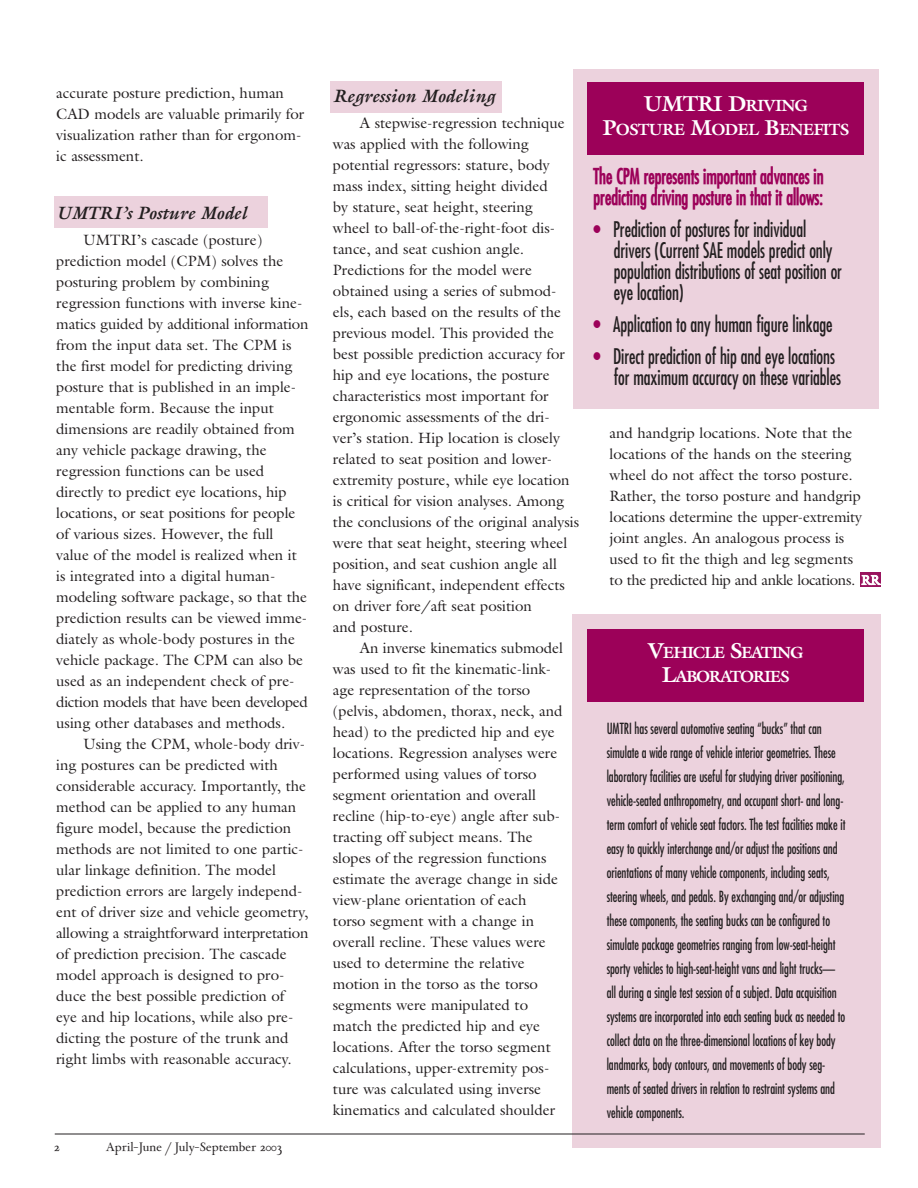
<style>
.page{position:relative;width:918px;height:1188px;background:#fff}
.page>*{position:absolute;margin:0;border:0;box-sizing:border-box;transform-origin:0 0}
.t1{font:700 21.75px "Galliard";letter-spacing:-.04em;color:#fff}
.t2{font:condensed 21px/21px "Fuji";letter-spacing:-.005em;color:#231f20}
.t3{font:21px/21px "Fuji CN BO";letter-spacing:-.005em;color:#9c0159}
.t4{font:italic 700 18px "Galliard";color:#231f20}
.t5{font:700 16.35px/24px "Galliard";letter-spacing:-.08em;color:#fff;text-align:center}
.t6{font:700 16.35px "Galliard";letter-spacing:-.05em;color:#fff}
.t7{font:15px/21px "Galliard";color:#231f20}
.t8{font:condensed 15px/24px "Fuji";letter-spacing:-.005em;color:#231f20}
.t9{font:13.5px "Cheneau Philosophie";color:#231f20}
.s1{font-size:16.35px}
.s2{font-size:21.75px}
.s3{color:#9c0159}
.s4{font-family:"Cheneau Philosophie";font-size:14.1px;color:#fff}
</style>
<div class="page">
<div style="left:860px;top:572px;width:21px;height:14px;background:#99145e"></div>
<div style="left:55px;top:196px;width:213px;height:32px;background:#ecd2dd"></div>
<div style="left:331px;top:82px;width:171px;height:31px;background:#ecd2dd"></div>
<div style="left:572px;top:614px;width:309px;height:534px;background:#ecd2dd"></div>
<div style="left:588px;top:629px;width:276px;height:72px;background:#9c0159"></div>
<div style="left:574px;top:69px;width:305px;height:340px;background:#ecd2dd"></div>
<hr style="left:55px;top:1134px;width:810px;height:1px;background:#231f20">
<div style="left:588px;top:82px;width:276px;height:72px;background:#9c0159"></div>
<p class="t7" style="left:56px;top:83px;width:249px">accurate posture prediction, human<br>CAD models are valuable primarily for visualization rather than for ergonom&shy;ic assessment.</p>
<p class="t4" style="left:56px;top:202px;width:192px">UMTRI’s Posture Model</p>
<p class="t7" style="left:56px;top:229px;width:254px;text-indent:27px">UMTRI’s cascade (posture) prediction model (CPM) solves the posturing problem by combining regression functions with inverse kine&shy;matics guided by additional information from the input data set. The CPM is the first model for predicting driving posture that is published in an imple&shy;mentable form. Because the input dimensions are readily obtained from any vehicle package drawing, the regression functions can be used directly to predict eye locations, hip locations, or seat positions for people of various sizes. However, the full value of the model is realized when it is integrated into a digital human&shy;modeling software package, so that the prediction results can be viewed imme&shy;diately as whole-body postures in the vehicle package. The CPM can also be used as an independent check of pre&shy;diction models that have been developed using other databases and methods.</p>
<p class="t7" style="left:56px;top:733px;width:254px;text-indent:27px">Using the CPM, whole-body driv&shy;ing postures can be predicted with considerable accuracy. Importantly, the method can be applied to any human figure model, because the prediction methods are not limited to one partic&shy;ular linkage definition. The model prediction errors are largely independ&shy;ent of driver size and vehicle geometry, allowing a straightforward interpretation of prediction precision. The cascade model approach is designed to pro&shy;duce the best possible prediction of eye and hip locations, while also pre&shy;dicting the posture of the trunk and right limbs with reasonable accuracy.</p>
<p class="t9" style="left:54px;top:1139px;width:7px">2</p>
<p class="t9" style="left:106px;top:1139px;width:178px">April–June / July–September 2003</p>
<p class="t4" style="left:333px;top:85px;width:164px">Regression Modeling</p>
<p class="t7" style="left:333px;top:112px;width:248px;text-indent:27px">A stepwise-regression technique was applied with the following potential regressors: stature, body mass index, sitting height divided<br>by stature, seat height, steering<br>wheel to ball-of-the-right-foot dis&shy;tance, and seat cushion angle.<br>Predictions for the model were obtained using a series of submod&shy;els, each based on the results of the previous model. This provided the best possible prediction accuracy for hip and eye locations, the posture characteristics most important for ergonomic assessments of the dri&shy;ver’s station. Hip location is closely related to seat position and lower&shy;extremity posture, while eye location is critical for vision analyses. Among the conclusions of the original analysis were that seat height, steering wheel position, and seat cushion angle all have significant, independent effects on driver fore/aft seat position<br>and posture.</p>
<p class="t7" style="left:333px;top:637px;width:232px;text-indent:27px">An inverse kinematics submodel was used to fit the kinematic-link&shy;age representation of the torso (pelvis, abdomen, thorax, neck, and head) to the predicted hip and eye locations. Regression analyses were performed using values of torso segment orientation and overall recline (hip-to-eye) angle after sub&shy;tracting off subject means. The slopes of the regression functions estimate the average change in side view-plane orientation of each<br>torso segment with a change in overall recline. These values were used to determine the relative motion in the torso as the torso segments were manipulated to match the predicted hip and eye locations. After the torso segment calculations, upper-extremity pos&shy;ture was calculated using inverse kinematics and calculated shoulder</p>
<h1 class="t1" style="left:643px;top:91px;width:166px">UMTRI D<span class="s1">RIVING</span></h1>
<p class="t6" style="left:602px;top:120px;width:248px"><span class="s2">P</span>OSTURE <span class="s2">M</span>ODEL <span class="s2">B</span>ENEFITS</p>
<h2 class="t3" style="left:594px;top:167px;width:232px">The CPM represents important advances in predicting driving posture in that it allows:</h2>
<h2 class="t2" style="left:614px;top:220px;width:230px;text-indent:-20px"><span class="s3">•</span> Prediction of postures for individual drivers (Current SAE models predict only population distributions of seat position or eye location)</h2>
<h2 class="t2" style="left:594px;top:315px;width:241px"><span class="s3">•</span> Application to any human figure linkage</h2>
<h2 class="t2" style="left:594px;top:347px;width:249px;text-align:right"><span class="s3">•</span> Direct prediction of hip and eye locations for maximum accuracy on these variables</h2>
<p class="t7" style="left:610px;top:422px;width:274px">and handgrip locations. Note that the locations of the hands on the steering wheel do not affect the torso posture.<br>Rather, the torso posture and handgrip locations determine the upper-extremity joint angles. An analogous process is<br>used to fit the thigh and leg segments<br>to the predicted hip and ankle locations. <span class="s4">RR</span></p>
<p class="t5" style="left:648px;top:640px;width:158px"><span class="s2">V</span>EHICLE <span class="s2">S</span>EATING<br><span class="s2">L</span>ABORATORIES</p>
<p class="t8" style="left:607px;top:718px;width:240px">UMTRI has several automotive seating “bucks” that can simulate a wide range of vehicle interior geometries. These laboratory facilities are useful for studying driver positioning, vehicle-seated anthropometry, and occupant short- and long&shy;term comfort of vehicle seat factors. The test facilities make it easy to quickly interchange and/or adjust the positions and orientations of many vehicle components, including seats, steering wheels, and pedals. By exchanging and/or adjusting these components, the seating bucks can be configured to simulate package geometries ranging from low-seat-height sporty vehicles to high-seat-height vans and light trucks— all during a single test session of a subject. Data acquisition systems are incorporated into each seating buck as needed to collect data on the three-dimensional locations of key body landmarks, body contours, and movements of body seg&shy;ments of seated drivers in relation to restraint systems and vehicle components.</p>
</div>
